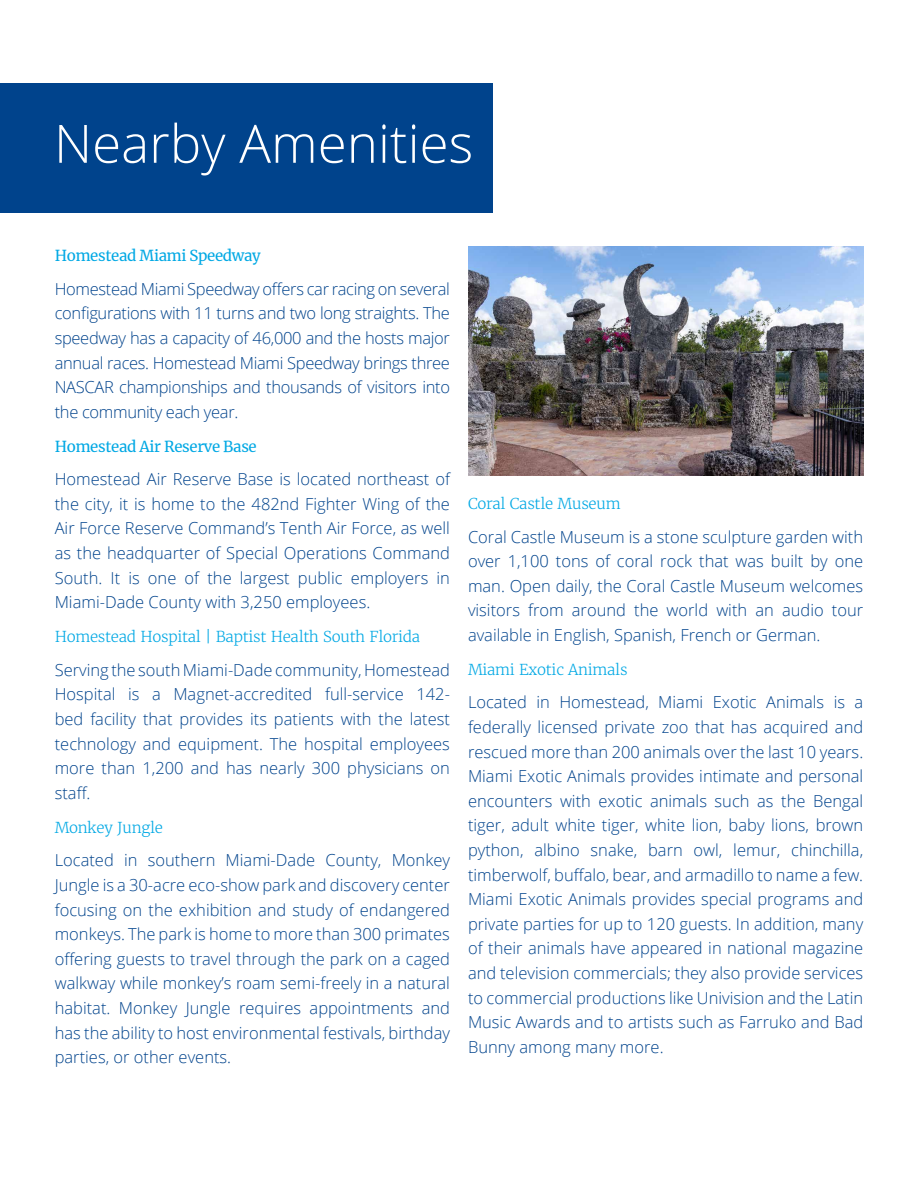
<style>
.page{position:relative;width:918px;height:1188px;background:#fff}
.page>*{position:absolute;margin:0;border:0;box-sizing:border-box;transform-origin:0 0}
.t1{font:300 52.95px "Open Sans";color:#fff}
.t2{font:300 16.5px/24.6px "Open Sans";color:#00438c;text-align:justify}
.t3{font:300 15px "Merriweather";letter-spacing:-.02em;color:#00a8e4}
.t4{font:15px "Merriweather";letter-spacing:-.02em;color:#00a8e4}
</style>
<div class="page">
<div style="left:0;top:83px;width:492px;height:130px;background:#00438c"></div>
<img style="left:468px;top:246px;width:396px;height:229px">
<h1 class="t1" style="left:54px;top:107px;width:421px">Nearby Amenities</h1>
<p class="t4" style="left:55px;top:245px;width:208px">Homestead Miami Speedway</p>
<p class="t2" style="left:55px;top:276px;width:397px">Homestead Miami Speedway offers car racing on several configurations with 11 turns and two long straights. The speedway has a capacity of 46,000 and the hosts major annual races. Homestead Miami Speedway brings three NASCAR championships and thousands of visitors into the community each year.</p>
<p class="t4" style="left:55px;top:436px;width:204px">Homestead Air Reserve Base</p>
<p class="t2" style="left:55px;top:467px;width:397px">Homestead Air Reserve Base is located northeast of the city, it is home to the 482nd Fighter Wing of the Air Force Reserve Command’s Tenth Air Force, as well as the headquarter of Special Operations Command South. It is one of the largest public employers in Miami-Dade County with 3,250 employees.</p>
<p class="t3" style="left:55px;top:627px;width:367px">Homestead Hospital | Baptist Health South Florida</p>
<p class="t2" style="left:55px;top:657px;width:397px">Serving the south Miami-Dade community, Homestead Hospital is a Magnet-accredited full-service 142- bed facility that provides its patients with the latest technology and equipment. The hospital employees more than 1,200 and has nearly 300 physicians on staff.</p>
<p class="t3" style="left:55px;top:818px;width:110px">Monkey Jungle</p>
<p class="t2" style="left:55px;top:848px;width:397px">Located in southern Miami-Dade County, Monkey Jungle is a 30-acre eco-show park and discovery center focusing on the exhibition and study of endangered monkeys. The park is home to more than 300 primates offering guests to travel through the park on a caged walkway while monkey’s roam semi-freely in a natural habitat. Monkey Jungle requires appointments and has the ability to host environmental festivals, birthday parties, or other events.</p>
<p class="t3" style="left:468px;top:494px;width:154px">Coral Castle Museum</p>
<p class="t2" style="left:468px;top:524px;width:397px">Coral Castle Museum is a stone sculpture garden with over 1,100 tons of coral rock that was built by one man. Open daily, the Coral Castle Museum welcomes visitors from around the world with an audio tour available in English, Spanish, French or German.</p>
<p class="t3" style="left:468px;top:660px;width:161px">Miami Exotic Animals</p>
<p class="t2" style="left:468px;top:690px;width:397px">Located in Homestead, Miami Exotic Animals is a federally licensed private zoo that has acquired and rescued more than 200 animals over the last 10 years.<br>Miami Exotic Animals provides intimate and personal encounters with exotic animals such as the Bengal tiger, adult white tiger, white lion, baby lions, brown python, albino snake, barn owl, lemur, chinchilla, timberwolf, buffalo, bear, and armadillo to name a few.<br>Miami Exotic Animals provides special programs and private parties for up to 120 guests. In addition, many of their animals have appeared in national magazine and television commercials; they also provide services to commercial productions like Univision and the Latin Music Awards and to artists such as Farruko and Bad Bunny among many more.</p>
</div>
